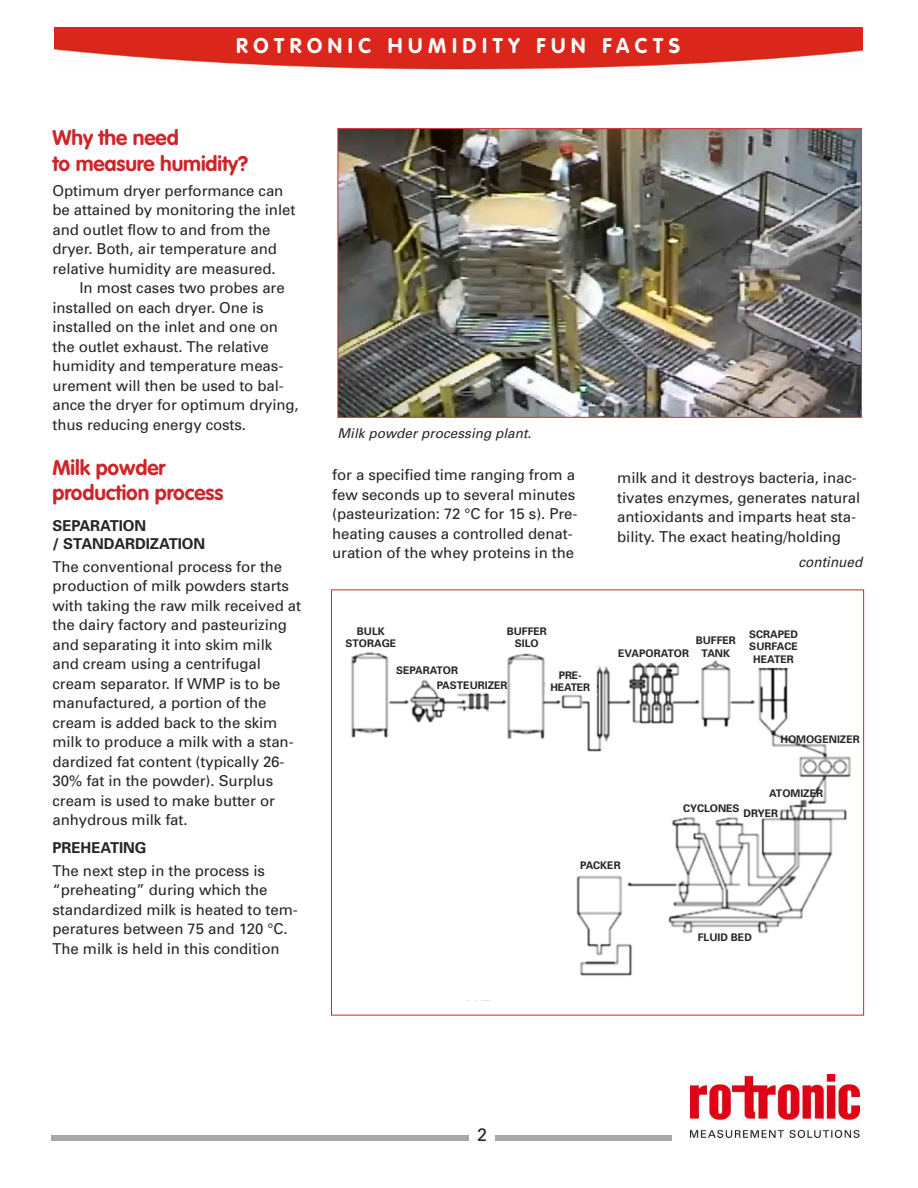
<style>
.page{position:relative;width:918px;height:1188px;background:#fff}
.page>*{position:absolute;margin:0;border:0;box-sizing:border-box;transform-origin:0 0}
.t1{font:700 21px/25.5px "VAG Rounded";letter-spacing:-.005em;color:#cc262b}
.t2{font:700 21px "VAG Rounded";letter-spacing:.265em;color:#fff}
.t3{font:18px "Univers";color:#272627}
.t4{font:15px/19.5px "Univers";letter-spacing:-.005em;color:#272627}
.t5{font:700 15px/18px "Univers";letter-spacing:-.005em;color:#272627}
.t6{font:italic 14.4px "Univers";letter-spacing:.005em;color:#272627;scale:.94 1}
.t7{font:italic 13.5px "Univers";letter-spacing:.005em;color:#272627}
.t8{font:700 10.5px/12.6px "Univers";color:#272627;text-align:center}
.t9{font:700 10.5px/12.6px "Univers";letter-spacing:-.02em;color:#272627;text-align:center}
</style>
<div class="page">
<img style="left:691px;top:1075px;width:168px;height:63px">
<div style="left:51px;top:1135px;width:621px;height:6px;background:#a9a8a9"></div>
<div style="left:470px;top:1128px;width:25px;height:27px;background:#fff"></div>
<img style="left:54px;top:27px;width:808px;height:45px">
<img style="left:340px;top:130px;width:520px;height:286px">
<div style="left:338px;top:128px;width:524px;height:290px;border:1px solid #cc262b"></div>
<img style="left:351px;top:651px;width:500px;height:350px">
<h1 class="t2" style="left:236px;top:37px;width:445px">ROTRONIC HUMIDITY FUN FACTS</h1>
<h1 class="t1" style="left:52px;top:127px;width:197px">Why the need<br>to measure humidity?</h1>
<p class="t4" style="left:52px;top:182px;width:244px">Optimum dryer performance can be attained by monitoring the inlet and outlet flow to and from the dryer. Both, air temperature and relative humidity are measured.</p>
<p class="t4" style="left:53px;top:279px;width:248px;text-indent:27px">In most cases two probes are installed on each dryer. One is installed on the inlet and one on the outlet exhaust. The relative humidity and temperature meas&shy;urement will then be used to bal&shy;ance the dryer for optimum drying, thus reducing energy costs.</p>
<h1 class="t1" style="left:52px;top:456px;width:172px">Milk powder production process</h1>
<p class="t5" style="left:52px;top:518px;width:154px">SEPARATION<br>/ STANDARDIZATION</p>
<p class="t4" style="left:52px;top:558px;width:250px">The conventional process for the production of milk powders starts with taking the raw milk received at the dairy factory and pasteurizing and separating it into skim milk and cream using a centrifugal cream separator. If WMP is to be manufactured, a portion of the cream is added back to the skim milk to produce a milk with a stan&shy;dardized fat content (typically 26-<br>30% fat in the powder). Surplus cream is used to make butter or anhydrous milk fat.</p>
<p class="t5" style="left:53px;top:840px;width:95px">PREHEATING</p>
<p class="t4" style="left:53px;top:862px;width:247px">The next step in the process is “preheating” during which the standardized milk is heated to tem&shy;peratures between 75 and 120 °C.<br>The milk is held in this condition</p>
<p class="t7" style="left:338px;top:428px;width:195px">Milk powder processing plant.</p>
<p class="t4" style="left:332px;top:467px;width:247px">for a specified time ranging from a few seconds up to several minutes (pasteurization: 72 °C for 15 s). Pre&shy;heating causes a controlled denat&shy;uration of the whey proteins in the</p>
<p class="t8" style="left:346px;top:625px;width:52px">BULK<br>STORAGE</p>
<p class="t8" style="left:507px;top:625px;width:42px">BUFFER<br>SILO</p>
<p class="t8" style="left:437px;top:663px;width:72px;line-height:15px;text-align:left;text-indent:-41px">SEPARATOR<br>PASTEURIZER</p>
<p class="t9" style="left:551px;top:670px;width:41px">PRE-<br>HEATER</p>
<p class="t4" style="left:617px;top:470px;width:245px">milk and it destroys bacteria, inac&shy;tivates enzymes, generates natural antioxidants and imparts heat sta&shy;bility. The exact heating/holding</p>
<p class="t6" style="left:798px;top:556px;width:70px">continued</p>
<p class="t8" style="left:696px;top:635px;width:42px">BUFFER<br>TANK</p>
<p class="t8" style="left:749px;top:628px;width:50px">SCRAPED<br>SURFACE<br>HEATER</p>
<p class="t8" style="left:618px;top:648px;width:72px">EVAPORATOR</p>
<p class="t8" style="left:780px;top:733px;width:81px">HOMOGENIZER</p>
<p class="t8" style="left:683px;top:787px;width:142px;line-height:15px;text-align:left;text-indent:86px">ATOMIZER<br>CYCLONES DRYER</p>
<p class="t8" style="left:580px;top:860px;width:42px">PACKER</p>
<p class="t8" style="left:698px;top:931px;width:56px">FLUID BED</p>
<p class="t3" style="left:477px;top:1128px;width:12px">2</p>
</div>
